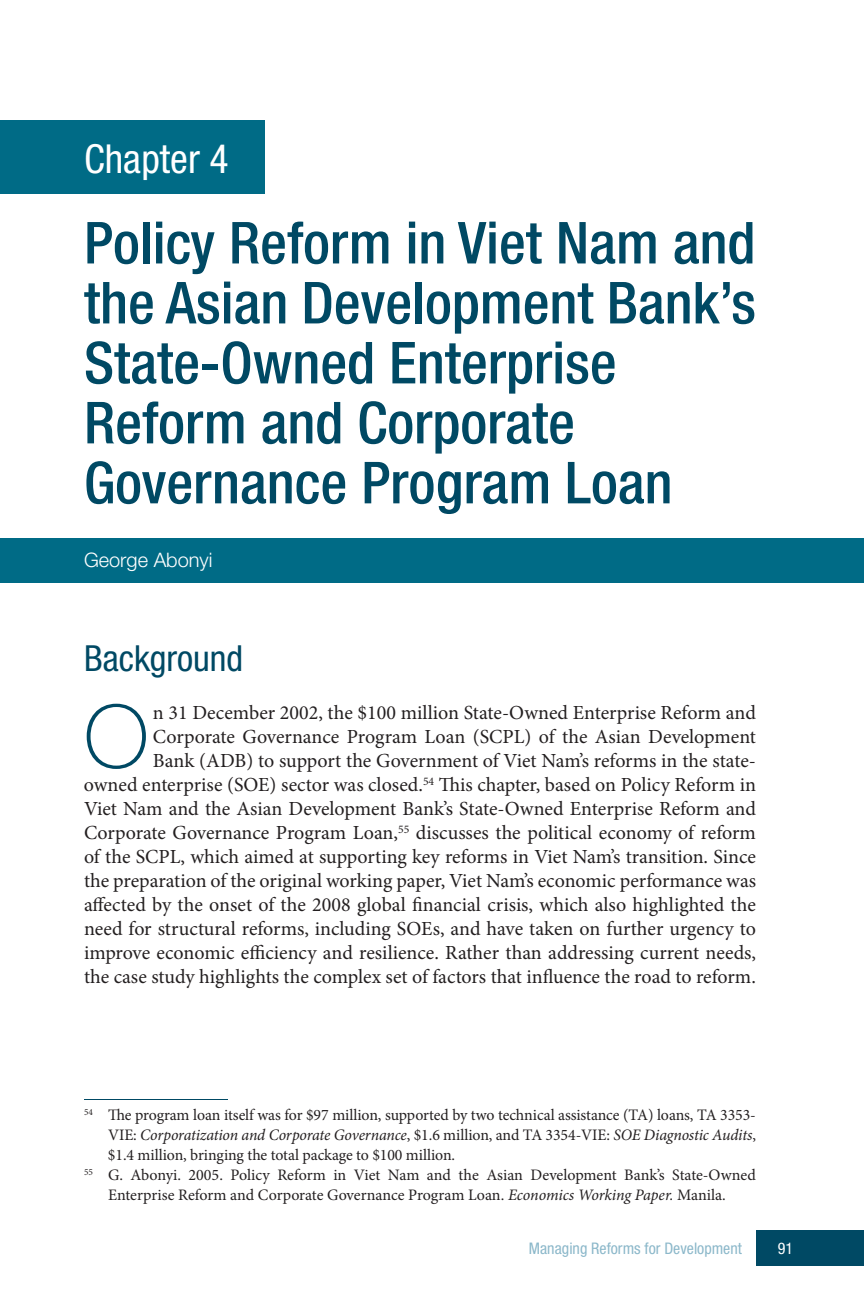
<style>
.page{position:relative;width:864px;height:1296px;background:#fff}
.page>*{position:absolute;margin:0;border:0;box-sizing:border-box;transform-origin:0 0}
.t1{font:100 87.2px "Helvetica Neue";color:#004964}
.t2{font:500 condensed 58px/60px "Helvetica Neue";color:#004964}
.t3{font:condensed 40px "Helvetica Neue";color:#fff}
.t4{font:condensed 36px "Helvetica Neue";color:#004964}
.t5{font:20px/24px "Minion Pro";color:#231f20;text-align:right}
.t6{font:300 20px "Helvetica Neue";color:#fff}
.t7{font:16px "Minion Pro";letter-spacing:-.005em;color:#231f20}
.t8{font:italic 16px "Minion Pro";letter-spacing:-.01em;color:#231f20}
.t9{font:condensed 16px "Helvetica Neue";color:#8cb8ca}
.t10{font:condensed 16px "Helvetica Neue";color:#fff}
.s1{font-style:normal}
.s2{font-style:italic}
</style>
<div class="page">
<div style="left:756px;top:1230px;width:108px;height:36px;background:#004964"></div>
<div style="left:0;top:538px;width:864px;height:45px;background:#006b86"></div>
<div style="left:0;top:120px;width:265px;height:74px;background:#006b86"></div>
<hr style="left:84px;top:1100px;width:144px;height:1px;background:#004964">
<h3 class="t3" style="left:84px;top:135px;width:146px">Chapter 4</h3>
<h2 class="t2" style="left:84px;top:212px;width:673px">Policy Reform in Viet Nam and the Asian Development Bank’s<br>State-Owned Enterprise<br>Reform and Corporate<br>Governance Program Loan</h2>
<p class="t6" style="left:84px;top:548px;width:130px">George Abonyi</p>
<h3 class="t4" style="left:84px;top:638px;width:161px">Background</h3>
<h1 class="t1" style="left:84px;top:687px;width:66px">O</h1>
<p class="t5" style="left:84px;top:701px;width:674px">n 31 December 2002, the $100 million State-Owned Enterprise Reform and Corporate Governance Program Loan (SCPL) of the Asian Development<br>Bank (ADB) to support the Government of Viet Nam’s reforms in the state-<br>owned enterprise (SOE) sector was closed.<sup>54</sup> This chapter, based on Policy Reform in Viet Nam and the Asian Development Bank’s State-Owned Enterprise Reform and Corporate Governance Program Loan,<sup>55</sup> discusses the political economy of reform of the SCPL, which aimed at supporting key reforms in Viet Nam’s transition. Since the preparation of the original working paper, Viet Nam’s economic performance was affected by the onset of the 2008 global financial crisis, which also highlighted the need for structural reforms, including SOEs, and have taken on further urgency to improve economic efficiency and resilience. Rather than addressing current needs, the case study highlights the complex set of factors that influence the road to reform.</p>
<p class="t7" style="left:84px;top:1104px;width:673px"><sup>54</sup> The program loan itself was for $97 million, supported by two technical assistance (TA) loans, TA 3353-</p>
<p class="t8" style="left:108px;top:1124px;width:649px"><span class="s1">VIE:</span> Corporatization and Corporate Governance<span class="s1">, $1.6 million, and TA 3354-VIE:</span> SOE Diagnostic Audits<span class="s1">,</span></p>
<p class="t7" style="left:108px;top:1144px;width:349px">$1.4 million, bringing the total package to $100 million.</p>
<p class="t7" style="left:84px;top:1164px;width:673px"><sup>55</sup> G. Abonyi. 2005. Policy Reform in Viet Nam and the Asian Development Bank’s State-Owned</p>
<p class="t7" style="left:108px;top:1184px;width:619px">Enterprise Reform and Corporate Governance Program Loan. <span class="s2">Economics Working Paper.</span> Manila.</p>
<p class="t9" style="left:529px;top:1239px;width:215px">Managing Reforms for Development</p>
<p class="t10" style="left:778px;top:1239px;width:17px">91</p>
</div>
